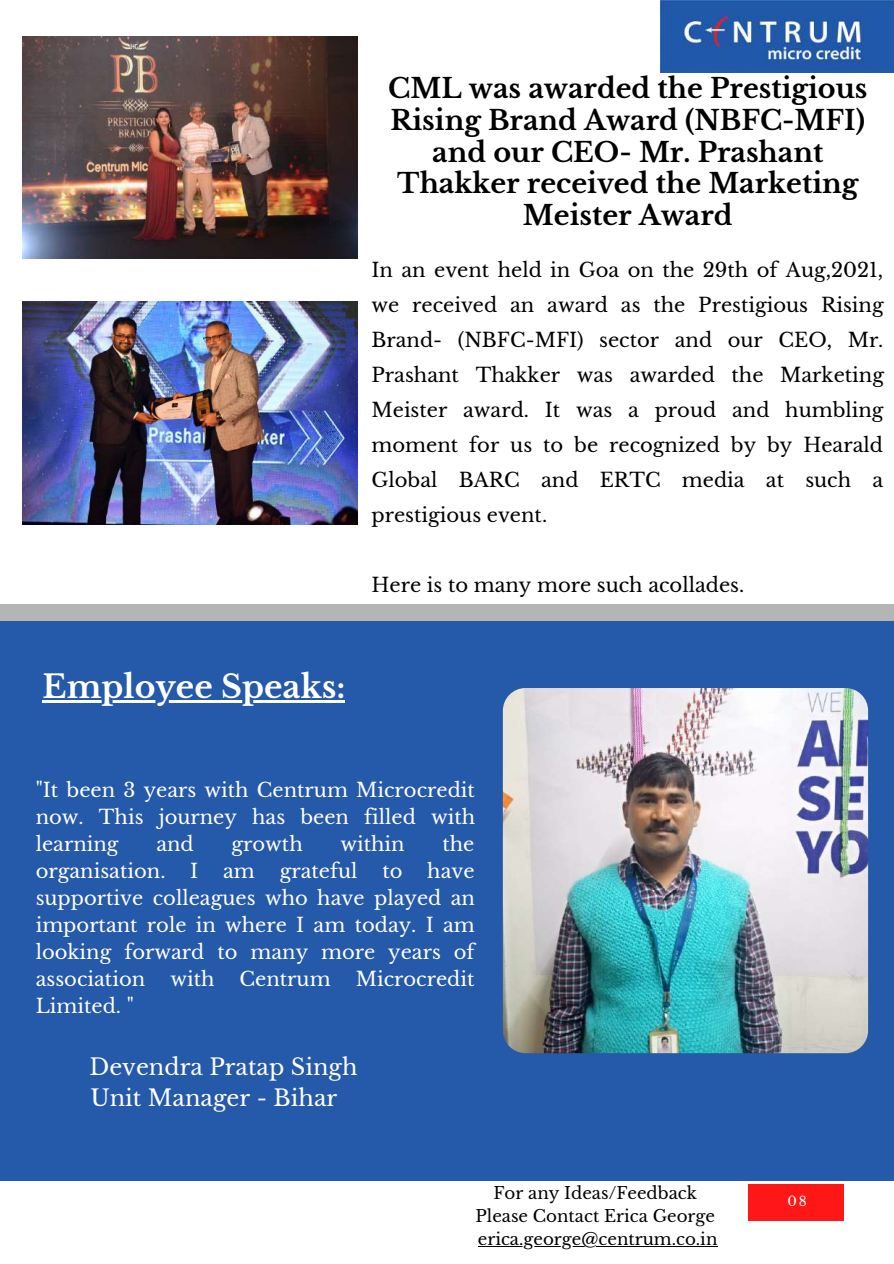
<style>
.page{position:relative;width:894px;height:1264px;background:#fff}
.page>*{position:absolute;margin:0;border:0;box-sizing:border-box;transform-origin:0 0}
.t1{font:700 31.5px "Libre Baskerville";color:#fff}
.t2{font:700 27px/31.5px "Libre Baskerville";color:#000;text-align:center}
.t3{font:22.5px/31.5px "Libre Baskerville";color:#fff}
.t4{font:19.5px/35px "Libre Baskerville";color:#000;text-align:justify}
.t5{font:19.5px/27px "Libre Baskerville";color:#fff;text-align:justify}
.t6{font:16.65px/22.6px "Libre Baskerville";color:#000;text-align:center}
.t7{font:13.2px "Libre Baskerville";color:#fff}
</style>
<div class="page">
<img style="left:660px;top:0;width:233px;height:72px">
<div style="left:748px;top:1184px;width:95px;height:36px;background:#ff1616"></div>
<div style="left:0;top:604px;width:893px;height:17px;background:#b5b5b8"></div>
<div style="left:0;top:621px;width:893px;height:559px;background:#2559a9"></div>
<img style="left:502px;top:688px;width:365px;height:365px;border-radius:23px">
<img style="left:22px;top:301px;width:335px;height:223px">
<img style="left:22px;top:36px;width:335px;height:222px">
<hr style="left:478px;top:1245px;width:239px;height:1px;background:#000">
<hr style="left:43px;top:700px;width:302px;height:2px;background:#fff">
<h2 class="t2" style="left:388px;top:73px;width:480px">CML was awarded the Prestigious<br>Rising Brand Award (NBFC-MFI) and our CEO- Mr. Prashant<br>Thakker received the Marketing<br>Meister Award</h2>
<p class="t4" style="left:371px;top:253px;width:514px">In an event held in Goa on the 29th of Aug,2021, we received an award as the Prestigious Rising Brand- (NBFC-MFI) sector and our CEO, Mr.<br>Prashant Thakker was awarded the Marketing Meister award. It was a proud and humbling moment for us to be recognized by by Hearald Global BARC and ERTC media at such a prestigious event.</p>
<p class="t4" style="left:371px;top:567px;width:374px">Here is to many more such acollades.</p>
<h1 class="t1" style="left:43px;top:667px;width:304px">Employee Speaks:</h1>
<p class="t5" style="left:36px;top:776px;width:441px">"It been 3 years with Centrum Microcredit now. This journey has been filled with learning</p>
<p class="t5" style="left:156px;top:830px;width:39px">and</p>
<p class="t5" style="left:231px;top:830px;width:73px">growth</p>
<p class="t5" style="left:340px;top:830px;width:66px">within</p>
<p class="t5" style="left:442px;top:830px;width:33px">the</p>
<p class="t5" style="left:36px;top:858px;width:131px">organisation.</p>
<p class="t5" style="left:190px;top:858px;width:10px">I</p>
<p class="t5" style="left:223px;top:858px;width:33px">am</p>
<p class="t5" style="left:279px;top:858px;width:79px">grateful</p>
<p class="t5" style="left:382px;top:858px;width:22px">to</p>
<p class="t5" style="left:36px;top:858px;width:441px;text-indent:391px">have supportive colleagues who have played an important role in where I am today. I am looking forward to many more years of association</p>
<p class="t5" style="left:170px;top:966px;width:46px">with</p>
<p class="t5" style="left:239px;top:966px;width:92px">Centrum</p>
<p class="t5" style="left:355px;top:966px;width:120px">Microcredit</p>
<p class="t5" style="left:36px;top:993px;width:100px">Limited. "</p>
<p class="t3" style="left:89px;top:1050px;width:269px">Devendra Pratap Singh<br>Unit Manager - Bihar</p>
<p class="t6" style="left:475px;top:1182px;width:243px">For any Ideas/Feedback<br>Please Contact Erica George erica.george@centrum.co.in</p>
<p class="t7" style="left:787px;top:1193px;width:21px">08</p>
</div>
